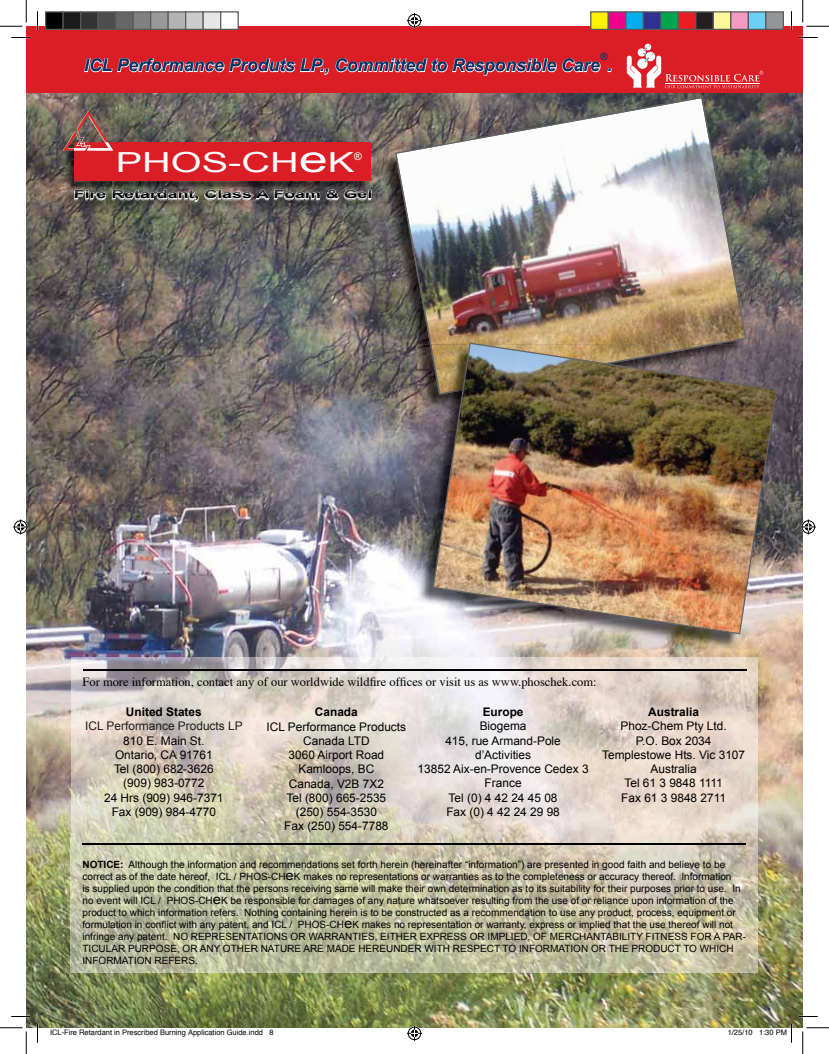
<style>
.page{position:relative;width:829px;height:1054px;background:#fff}
.page>*{position:absolute;margin:0;border:0;box-sizing:border-box;transform-origin:0 0}
.t1{font:27.62px "Arial";color:#fff;scale:1.44 1}
.t2{font:italic 700 17.5px "Arial";color:#003469}
.t3{font:12.5px "Times";color:#000}
.t4{font:11.88px/14.2px "Arial";color:#000;text-align:center}
.t5{font:700 11.88px "Arial";color:#000}
.t6{font:700 11.88px "Arial";color:#000;scale:1.5 1}
.t7{font:11.88px "Arial";color:#1c1c1d}
.t8{font:10.38px "Arial";color:#fff}
.t9{font:10px/12px "Arial";color:#000}
.t10{font:italic 700 10px "Arial";color:#003469}
.t11{font:7.5px "Helvetica";color:#000}
.s1{font-size:37.25px}
.s2{font-weight:700}
.s3{font-size:13.25px}
</style>
<div class="page">
<img style="left:26px;top:92px;width:776px;height:936px">
<div style="left:26px;top:26px;width:776px;height:66px;background:#db1e25"></div>
<svg style="left:84px;top:58px;width:517px;height:18px"></svg>
<svg style="left:607px;top:68px;width:5px;height:5px"></svg>
<img style="left:379px;top:99px;width:16px;height:88px">
<img style="left:379px;top:187px;width:38px;height:222px">
<img style="left:395px;top:97px;width:351px;height:298px">
<img style="left:730px;top:634px;width:44px;height:15px">
<img style="left:417px;top:409px;width:313px;height:240px">
<img style="left:417px;top:345px;width:15px;height:64px">
<img style="left:432px;top:342px;width:345px;height:292px">
<img style="left:71px;top:658px;width:687px;height:314px">
<hr style="left:83px;top:669px;width:664px;height:1px;background:#000">
<hr style="left:82px;top:844px;width:664px;height:1px;background:#000">
<img style="left:63px;top:193px;width:310px;height:19px">
<img style="left:62px;top:141px;width:311px;height:52px">
<img style="left:63px;top:187px;width:310px;height:6px">
<svg style="left:74px;top:189px;width:298px;height:13px;background:#918f8c"></svg>
<img style="left:205px;top:190px;width:166px;height:3px">
<div style="left:74px;top:143px;width:297px;height:38px;background:#db1e25"></div>
<img style="left:54px;top:105px;width:63px;height:53px">
<img style="left:62px;top:141px;width:55px;height:17px">
<img style="left:74px;top:143px;width:1px;height:15px">
<img style="left:75px;top:143px;width:42px;height:15px">
<img style="left:78px;top:111px;width:10px;height:16px">
<img style="left:80px;top:142px;width:29px;height:6px">
<svg style="left:627px;top:45px;width:136px;height:43px"></svg>
<svg style="left:11px;top:37px;width:19px;height:1px"></svg>
<svg style="left:799px;top:37px;width:19px;height:1px"></svg>
<svg style="left:11px;top:1015px;width:19px;height:2px"></svg>
<svg style="left:799px;top:1015px;width:19px;height:2px"></svg>
<svg style="left:37px;top:11px;width:1px;height:19px"></svg>
<svg style="left:37px;top:1024px;width:1px;height:18px"></svg>
<svg style="left:790px;top:11px;width:2px;height:19px"></svg>
<svg style="left:0;top:0;width:27px;height:27px"></svg>
<svg style="left:0;top:1027px;width:27px;height:27px"></svg>
<svg style="left:802px;top:0;width:27px;height:27px"></svg>
<svg style="left:802px;top:1027px;width:27px;height:27px"></svg>
<svg style="left:407px;top:13px;width:15px;height:15px"></svg>
<svg style="left:407px;top:1026px;width:15px;height:15px"></svg>
<svg style="left:13px;top:519px;width:15px;height:15px"></svg>
<svg style="left:801px;top:519px;width:15px;height:15px"></svg>
<div style="left:46px;top:12px;width:17px;height:17px;background:#000"></div>
<div style="left:45px;top:11px;width:19px;height:19px;border:1px solid #595959"></div>
<div style="left:63px;top:12px;width:18px;height:17px;background:#1a1a1a"></div>
<div style="left:62px;top:11px;width:19px;height:19px;border:1px solid #595959"></div>
<div style="left:81px;top:12px;width:17px;height:17px;background:#333"></div>
<div style="left:80px;top:11px;width:19px;height:19px;border:1px solid #595959"></div>
<div style="left:98px;top:12px;width:18px;height:17px;background:#4d4d4d"></div>
<div style="left:98px;top:11px;width:18px;height:19px;border:1px solid #595959"></div>
<div style="left:116px;top:12px;width:17px;height:17px;background:#666"></div>
<div style="left:115px;top:11px;width:19px;height:19px;border:1px solid #595959"></div>
<div style="left:133px;top:12px;width:18px;height:17px;background:#808080"></div>
<div style="left:132px;top:11px;width:19px;height:19px;border:1px solid #595959"></div>
<div style="left:151px;top:12px;width:17px;height:17px;background:#999"></div>
<div style="left:150px;top:11px;width:19px;height:19px;border:1px solid #595959"></div>
<div style="left:168px;top:12px;width:18px;height:17px;background:#b3b3b3"></div>
<div style="left:168px;top:11px;width:18px;height:19px;border:1px solid #595959"></div>
<div style="left:186px;top:12px;width:17px;height:17px;background:#ccc"></div>
<div style="left:185px;top:11px;width:19px;height:19px;border:1px solid #595959"></div>
<div style="left:203px;top:12px;width:18px;height:17px;background:#e6e6e6"></div>
<div style="left:202px;top:11px;width:19px;height:19px;border:1px solid #595959"></div>
<div style="left:221px;top:12px;width:17px;height:17px;background:#fff"></div>
<div style="left:220px;top:11px;width:19px;height:19px;border:1px solid #595959"></div>
<div style="left:591px;top:12px;width:17px;height:17px;background:#fff101"></div>
<div style="left:590px;top:11px;width:19px;height:19px;border:1px solid #595959"></div>
<div style="left:608px;top:12px;width:18px;height:17px;background:#ed028c"></div>
<div style="left:608px;top:11px;width:18px;height:19px;border:1px solid #595959"></div>
<div style="left:626px;top:12px;width:17px;height:17px;background:#00aeef"></div>
<div style="left:625px;top:11px;width:19px;height:19px;border:1px solid #595959"></div>
<div style="left:643px;top:12px;width:18px;height:17px;background:#2e3092"></div>
<div style="left:642px;top:11px;width:19px;height:19px;border:1px solid #595959"></div>
<div style="left:661px;top:12px;width:17px;height:17px;background:#00a54f"></div>
<div style="left:660px;top:11px;width:19px;height:19px;border:1px solid #595959"></div>
<div style="left:678px;top:12px;width:18px;height:17px;background:#ee1d23"></div>
<div style="left:678px;top:11px;width:18px;height:19px;border:1px solid #595959"></div>
<div style="left:696px;top:12px;width:17px;height:17px;background:#231f20"></div>
<div style="left:695px;top:11px;width:19px;height:19px;border:1px solid #595959"></div>
<div style="left:713px;top:12px;width:18px;height:17px;background:#fff79a"></div>
<div style="left:712px;top:11px;width:19px;height:19px;border:1px solid #595959"></div>
<div style="left:731px;top:12px;width:17px;height:17px;background:#f499c2"></div>
<div style="left:730px;top:11px;width:19px;height:19px;border:1px solid #595959"></div>
<div style="left:748px;top:12px;width:18px;height:17px;background:#6bcff6"></div>
<div style="left:748px;top:11px;width:18px;height:19px;border:1px solid #595959"></div>
<div style="left:766px;top:12px;width:17px;height:17px;background:#939598"></div>
<div style="left:765px;top:11px;width:19px;height:19px;border:1px solid #595959"></div>
<svg style="left:759px;top:1024px;width:33px;height:18px"></svg>
<p class="t10" style="left:600px;top:51px;width:9px">®</p>
<h2 class="t2" style="left:84px;top:55px;width:529px">ICL Performance Produts LP., Committed to Responsible Care .</h2>
<h1 class="t1" style="left:116px;top:147px;width:167px">PHOS-CH<span class="s1">e</span>K</h1>
<p class="t8" style="left:354px;top:150px;width:9px">®</p>
<p class="t6" style="left:74px;top:188px;width:201px">Fire Retardant, Class A Foam &amp; Gel</p>
<p class="t3" style="left:82px;top:670px;width:516px">For more information, contact any of our worldwide wildfire offices or visit us as www.phoschek.com:</p>
<p class="t5" style="left:126px;top:705px;width:77px">United States</p>
<p class="t7" style="left:85px;top:719px;width:159px">ICL Performance Products LP</p>
<p class="t4" style="left:104px;top:733px;width:121px">810 E. Main St.<br>Ontario, CA 91761<br>Tel (800) 682-3626 (909) 983-0772<br>24 Hrs (909) 946-7371<br>Fax (909) 984-4770</p>
<p class="t5" style="left:315px;top:705px;width:44px">Canada</p>
<p class="t4" style="left:267px;top:719px;width:141px">ICL Performance Products<br>Canada LTD<br>3060 Airport Road<br>Kamloops, BC<br>Canada, V2B 7X2<br>Tel (800) 665-2535<br>(250) 554-3530<br>Fax (250) 554-7788</p>
<p class="t9" style="left:82px;top:858px;width:665px"><span class="s2">NOTICE:</span> Although the information and recommendations set forth herein (hereinafter “information”) are presented in good faith and believe to be correct as of the date hereof, ICL / PHOS-CH<span class="s3">e</span>K makes no representations or warranties as to the completeness or accuracy thereof. Information<br>is supplied upon the condition that the persons receiving same will make their own determination as to its suitability for their purposes prior to use. In no event will ICL / PHOS-CH<span class="s3">e</span>K be responsible for damages of any nature whatsoever resulting from the use of or reliance upon information of the product to which information refers. Nothing containing herein is to be constructed as a recommendation to use any product, process, equipment or formulation in conflict with any patent, and ICL / PHOS-CH<span class="s3">e</span>K makes no representation or warranty, express or implied that the use thereof will not infringe any patent. NO REPRESENTATIONS OR WARRANTIES, EITHER EXPRESS OR IMPLIED, OF MERCHANTABILITY FITNESS FOR A PAR-TICULAR PURPOSE, OR ANY OTHER NATURE ARE MADE HEREUNDER WITH RESPECT TO INFORMATION OR THE PRODUCT TO WHICH INFORMATION REFERS.</p>
<p class="t5" style="left:483px;top:705px;width:42px">Europe</p>
<p class="t4" style="left:417px;top:719px;width:172px">Biogema<br>415, rue Armand-Pole d’Activities<br>13852 Aix-en-Provence Cedex 3<br>France<br>Tel (0) 4 42 24 45 08<br>Fax (0) 4 42 24 29 98</p>
<p class="t5" style="left:648px;top:705px;width:52px">Australia</p>
<p class="t4" style="left:602px;top:719px;width:144px">Phoz-Chem Pty Ltd.<br>P.O. Box 2034<br>Templestowe Hts. Vic 3107<br>Australia<br>Tel 61 3 9848 1111<br>Fax 61 3 9848 2711</p>
<p class="t11" style="left:50px;top:1026px;width:225px">ICL-Fire Retardant in Prescribed Burning Application Guide.indd 8</p>
<p class="t11" style="left:728px;top:1026px;width:61px">1/25/10 1:30 PM</p>
</div>
